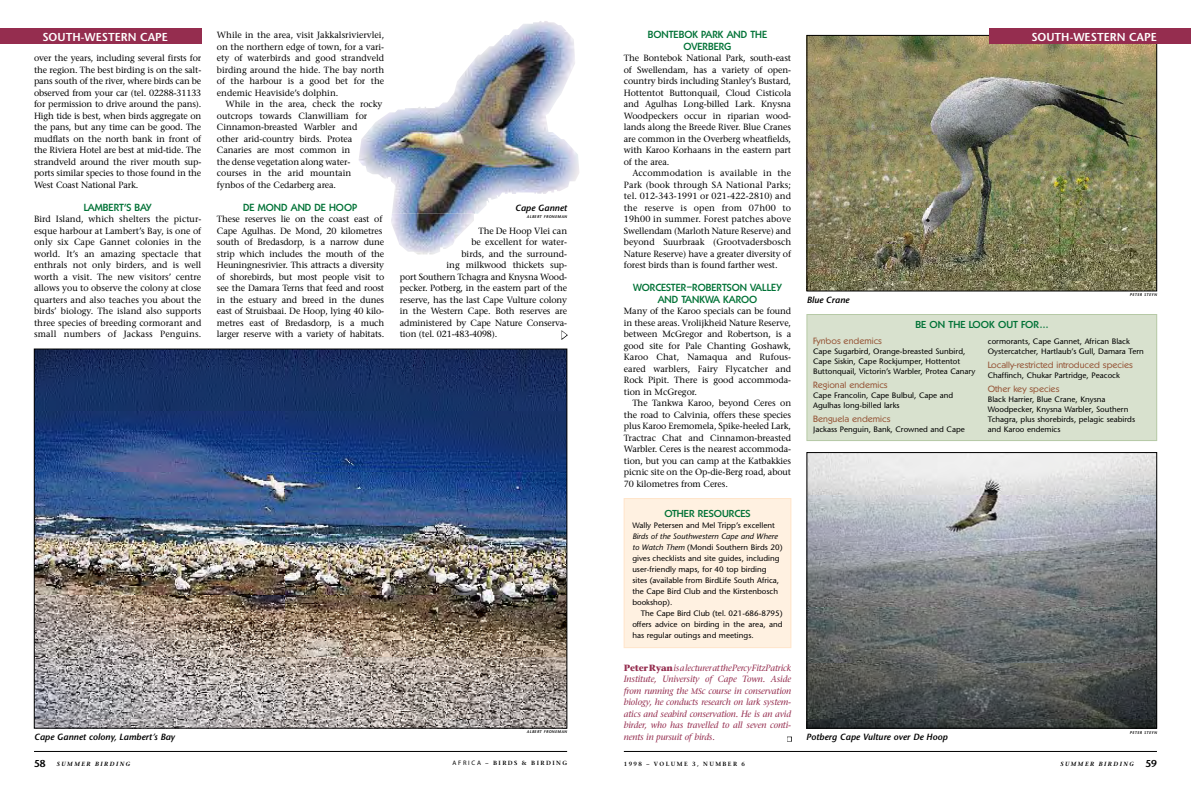
<style>
.page{position:relative;width:1191px;height:794px;background:#fff}
.page>*{position:absolute;margin:0;border:0;box-sizing:border-box;transform-origin:0 0}
.t1{font:600 11.5px "Stone Sans";color:#fff}
.t2{font:500 10px/11.5px "Koblenz";color:#007236;text-align:center}
.t3{font:500 9.8px "Koblenz";color:#007236}
.t4{font:9px/11.5px "Stone Serif";letter-spacing:-.015em;color:#000;text-align:justify}
.t5{font:italic 9px/11.5px "Stone Serif";letter-spacing:-.015em;color:#952d4f;text-align:justify}
.t6{font:italic 600 9px "Stone Sans";color:#000}
.t7{font:8.8px "Koblenz";color:#955436}
.t8{font:7.8px/11px "Stone Sans";color:#000}
.t9{font:600 6px "Stone Serif";letter-spacing:.24em;color:#000}
.t10{font:italic 600 6px "Stone Serif";letter-spacing:.24em;color:#000}
.t11{font:italic 600 4px "Stone Sans";letter-spacing:.1em;color:#000}
.s1{font-style:italic}
.s2{font-weight:700;font-style:normal}
.s3{font-size:8px}
.s4{font-family:"Stone Sans";font-style:normal;font-size:10px}
.s5{font-family:"Myriad Pro";font-weight:400;font-size:6.5px}
</style>
<div class="page">
<img style="left:808px;top:37px;width:347px;height:252px">
<div style="left:806px;top:35px;width:351px;height:256px;border:1px solid #000"></div>
<hr style="left:624px;top:751px;width:533px;height:1px;background:#000">
<div style="left:989px;top:28px;width:202px;height:15px;background:#952d4f"></div>
<hr style="left:34px;top:751px;width:533px;height:1px;background:#000">
<div style="left:0;top:28px;width:201px;height:15px;background:#952d4f"></div>
<img style="left:808px;top:454px;width:347px;height:272px">
<div style="left:806px;top:452px;width:351px;height:276px;border:1px solid #000"></div>
<img style="left:359px;top:21px;width:220px;height:193px">
<img style="left:391px;top:214px;width:83px;height:40px">
<img style="left:36px;top:351px;width:529px;height:375px">
<div style="left:807px;top:314px;width:349px;height:126px;background:#d8e1ce"></div>
<div style="left:806px;top:314px;width:351px;height:127px;border:1px solid #b6c9a6"></div>
<div style="left:624px;top:498px;width:167px;height:149px;background:#fff1e1"></div>
<div style="left:624px;top:498px;width:167px;height:150px;border:1px solid #ffe5ca"></div>
<svg style="left:787px;top:737px;width:4px;height:4px"></svg>
<svg style="left:561px;top:330px;width:7px;height:10px"></svg>
<p class="t1" style="left:42px;top:30px;width:127px">SOUTH-WESTERN CAPE</p>
<p class="t4" style="left:34px;top:52px;width:169px">over the years, including several firsts for the region. The best birding is on the salt&shy;pans south of the river, where birds can be observed from your car (tel. 02288-31133 for permission to drive around the pans).<br>High tide is best, when birds aggregate on the pans, but any time can be good. The mudflats on the north bank in front of the Riviera Hotel are best at mid-tide. The strandveld around the river mouth sup&shy;ports similar species to those found in the West Coast National Park.</p>
<p class="t2" style="left:84px;top:201px;width:69px">LAMBERT’S BAY</p>
<p class="t4" style="left:34px;top:213px;width:169px">Bird Island, which shelters the pictur&shy;esque harbour at Lambert’s Bay, is one of only six Cape Gannet colonies in the world. It’s an amazing spectacle that enthrals not only birders, and is well worth a visit. The new visitors’ centre allows you to observe the colony at close quarters and also teaches you about the birds’ biology. The island also supports three species of breeding cormorant and small numbers of Jackass Penguins.</p>
<p class="t4" style="left:217px;top:29px;width:169px">While in the area, visit Jakkalsriviervlei, on the northern edge of town, for a vari&shy;ety of waterbirds and good strandveld birding around the hide. The bay north of the harbour is a good bet for the endemic Heaviside’s dolphin.</p>
<p class="t4" style="left:217px;top:98px;width:167px;text-align:left;text-indent:9px">While in the area, check the rocky outcrops towards Clanwilliam for<br>Cinnamon-breasted Warbler and<br>other arid-country birds. Protea<br>Canaries are most common in<br>the dense vegetation along water&shy;courses in the arid mountain<br>fynbos of the Cedarberg area.</p>
<p class="t2" style="left:243px;top:201px;width:115px">DE MOND AND DE HOOP</p>
<p class="t4" style="left:217px;top:213px;width:169px;text-align:left">These reserves lie on the coast east of Cape Agulhas. De Mond, 20 kilometres south of Bredasdorp, is a narrow dune strip which includes the mouth of the Heuningnesrivier. This attracts a diversity of shorebirds, but most people visit to see the Damara Terns that feed and roost in the estuary and breed in the dunes east of Struisbaai. De Hoop, lying 40 kilo&shy;metres east of Bredasdorp, is a much larger reserve with a variety of habitats.</p>
<p class="t4" style="left:478px;top:225px;width:90px">The De Hoop Vlei can</p>
<p class="t6" style="left:515px;top:202px;width:54px">Cape Gannet</p>
<p class="t11" style="left:527px;top:214px;width:9px">Albert</p>
<p class="t11" style="left:544px;top:214px;width:7px">frone</p>
<p class="t11" style="left:557px;top:214px;width:10px">man</p>
<p class="t4" style="left:471px;top:236px;width:97px">be excellent for water-</p>
<p class="t4" style="left:461px;top:248px;width:107px">birds, and the surround-</p>
<p class="t4" style="left:446px;top:259px;width:122px">ing milkwood thickets sup-</p>
<p class="t4" style="left:400px;top:271px;width:168px">port Southern Tchagra and Knysna Wood-</p>
<p class="t4" style="left:400px;top:282px;width:169px">pecker. Potberg, in the eastern part of the</p>
<p class="t4" style="left:400px;top:294px;width:169px">reserve, has the last Cape Vulture colony</p>
<p class="t4" style="left:400px;top:305px;width:169px">in the Western Cape. Both reserves are</p>
<p class="t4" style="left:400px;top:317px;width:168px">administered by Cape Nature Conserva-</p>
<p class="t4" style="left:400px;top:328px;width:99px">tion (tel. 021-483-4098).</p>
<p class="t2" style="left:648px;top:29px;width:121px">BONTEBOK PARK AND THE<br>OVERBERG</p>
<p class="t4" style="left:624px;top:52px;width:169px">The Bontebok National Park, south-east of Swellendam, has a variety of open&shy;country birds including Stanley’s Bustard, Hottentot Buttonquail, Cloud Cisticola and Agulhas Long-billed Lark. Knysna Woodpeckers occur in riparian wood&shy;lands along the Breede River. Blue Cranes are common in the Overberg wheatfields, with Karoo Korhaans in the eastern part of the area.</p>
<p class="t4" style="left:624px;top:167px;width:169px;text-indent:9px">Accommodation is available in the Park (book through SA National Parks; tel. 012-343-1991 or 021-422-2810) and the reserve is open from 07h00 to 19h00 in summer. Forest patches above Swellendam (Marloth Nature Reserve) and beyond Suurbraak (Grootvadersbosch Nature Reserve) have a greater diversity of forest birds than is found farther west.</p>
<p class="t2" style="left:633px;top:282px;width:150px">WORCESTER–ROBERTSON VALLEY<br>AND TANKWA KAROO</p>
<p class="t4" style="left:624px;top:305px;width:169px">Many of the Karoo specials can be found in these areas. Vrolijkheid Nature Reserve, between McGregor and Robertson, is a good site for Pale Chanting Goshawk, Karoo Chat, Namaqua and Rufous&shy;eared warblers, Fairy Flycatcher and Rock Pipit. There is good accommoda&shy;tion in McGregor.</p>
<p class="t4" style="left:624px;top:397px;width:169px;text-indent:9px">The Tankwa Karoo, beyond Ceres on the road to Calvinia, offers these species plus Karoo Eremomela, Spike-heeled Lark, Tractrac Chat and Cinnamon-breasted Warbler. Ceres is the nearest accommoda&shy;tion, but you can camp at the Katbakkies picnic site on the Op-die-Berg road, about 70 kilometres from Ceres.</p>
<p class="t1" style="left:1031px;top:30px;width:127px">SOUTH-WESTERN CAPE</p>
<p class="t11" style="left:1129px;top:292px;width:4px">peter</p>
<p class="t11" style="left:1144px;top:292px;width:4px">steyn</p>
<p class="t6" style="left:806px;top:294px;width:44px">Blue Crane</p>
<p class="t7" style="left:813px;top:336px;width:70px">Fynbos endemics</p>
<p class="t8" style="left:813px;top:346px;width:164px;line-height:10px">Cape Sugarbird, Orange-breasted Sunbird,<br>Cape Siskin, Cape Rockjumper, Hottentot<br>Buttonquail, Victorin’s Warbler, Protea Canary</p>
<p class="t7" style="left:813px;top:380px;width:76px">Regional endemics</p>
<p class="t8" style="left:813px;top:390px;width:142px;line-height:10px">Cape Francolin, Cape Bulbul, Cape and<br>Agulhas long-billed larks</p>
<p class="t7" style="left:813px;top:414px;width:79px">Benguela endemics</p>
<p class="t8" style="left:813px;top:424px;width:153px">Jackass Penguin, Bank, Crowned and Cape</p>
<p class="t3" style="left:915px;top:319px;width:134px">BE ON THE LOOK OUT FOR...</p>
<p class="t8" style="left:987px;top:336px;width:157px;line-height:10px">cormorants, Cape Gannet, African Black<br>Oystercatcher, Hartlaub’s Gull, Damara Tern</p>
<p class="t7" style="left:987px;top:360px;width:147px">Locally-restricted introduced species</p>
<p class="t8" style="left:987px;top:370px;width:134px">Chaffinch, Chukar Partridge, Peacock</p>
<p class="t7" style="left:987px;top:384px;width:73px">Other key species</p>
<p class="t8" style="left:987px;top:394px;width:149px;line-height:10px">Black Harrier, Blue Crane, Knysna Woodpecker, Knysna Warbler, Southern Tchagra, plus shorebirds, pelagic seabirds and Karoo endemics</p>
<p class="t3" style="left:664px;top:507px;width:88px">OTHER RESOURCES</p>
<p class="t8" style="left:632px;top:519px;width:144px">Wally Petersen and Mel Tripp’s excellent</p>
<p class="t8" style="left:632px;top:530px;width:152px"><span class="s1">Birds of the Southwestern Cape and Where to Watch Them</span> (Mondi Southern Birds 20) gives checklists and site guides, including user-friendly maps, for 40 top birding sites (available from BirdLife South Africa, the Cape Bird Club and the Kirstenbosch bookshop).</p>
<p class="t8" style="left:632px;top:607px;width:152px;text-align:justify;text-indent:9px">The Cape Bird Club (tel. 021-686-8795) offers advice on birding in the area, and has regular outings and meetings.</p>
<p class="t5" style="left:624px;top:662px;width:169px"><span class="s2">Peter Ryan</span> is a lecturer at the Percy FitzPatrick Institute, University of Cape Town. Aside from running the <span class="s3">MS</span>c course in conservation biology, he conducts research on lark system&shy;atics and seabird conservation. He is an avid birder, who has travelled to all seven conti&shy;nents in pursuit of birds.</p>
<p class="t11" style="left:527px;top:729px;width:9px">Albert</p>
<p class="t11" style="left:544px;top:729px;width:7px">frone</p>
<p class="t11" style="left:557px;top:729px;width:10px">man</p>
<p class="t6" style="left:34px;top:731px;width:142px">Cape Gannet colony, Lambert’s Bay</p>
<p class="t6" style="left:806px;top:731px;width:143px">Potberg Cape Vulture over De Hoop</p>
<p class="t11" style="left:1129px;top:730px;width:4px">peter</p>
<p class="t11" style="left:1144px;top:730px;width:4px">steyn</p>
<p class="t10" style="left:34px;top:760px;width:98px"><span class="s4">58</span> SUMMER BIRDING</p>
<p class="t9" style="left:452px;top:759px;width:116px"><span class="s5">AFRICA</span> – BIRDS &amp; BIRDING</p>
<p class="t9" style="left:624px;top:760px;width:123px">1998 – VOLUME 3, NUMBER 6</p>
<p class="t10" style="left:1060px;top:760px;width:98px">SUMMER BIRDING <span class="s4">59</span></p>
</div>
